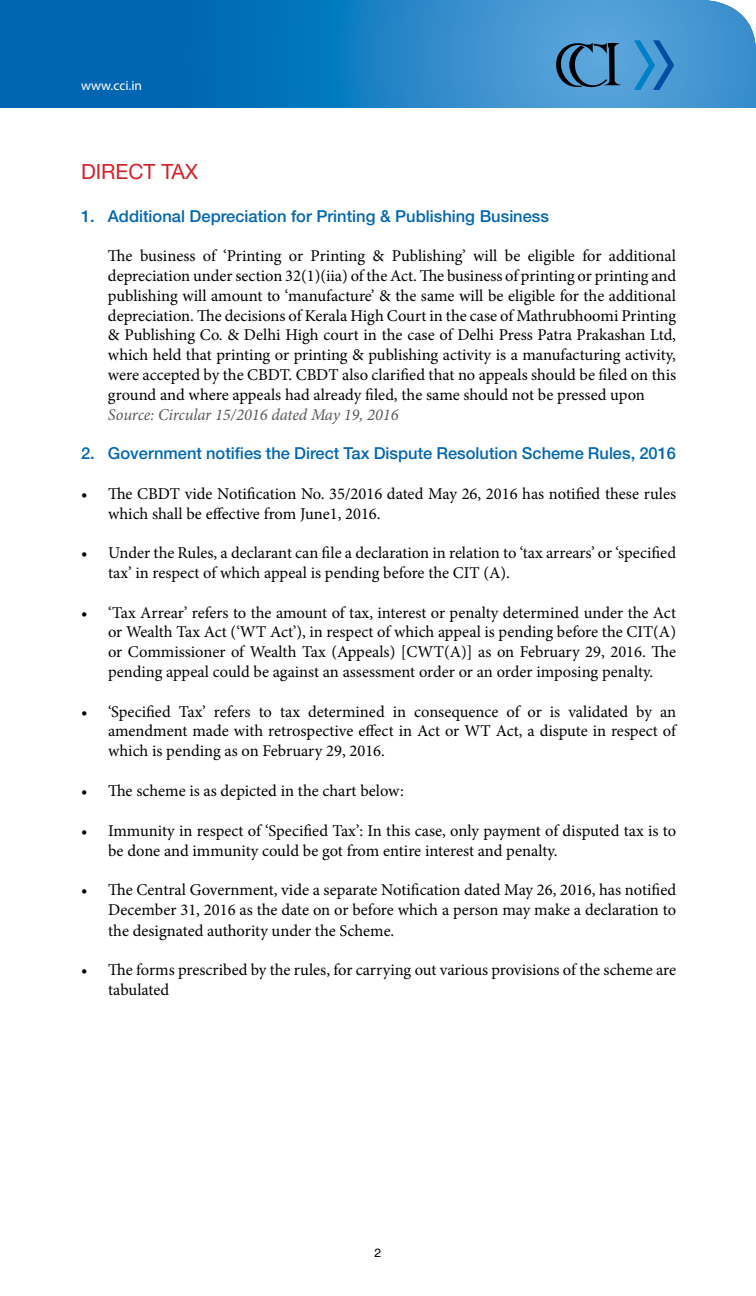
<style>
.page{position:relative;width:756px;height:1296px;background:#fff}
.page>*{position:absolute;margin:0;border:0;box-sizing:border-box;transform-origin:0 0}
.t1{font:21px "Helvetica Neue";color:#d2232a}
.t2{font:16.5px/19.8px "Minion Pro";color:#000;text-align:justify}
.t3{font:500 16.5px "Helvetica Neue";color:#0066b3}
.t4{font:italic 16.5px "Minion Pro";letter-spacing:-.005em;color:#58595b}
.t5{font:13.5px "Myriad Pro";color:#fff}
.t6{font:12px "Helvetica";color:#000}
</style>
<div class="page">
<svg style="left:0;top:0;width:756px;height:108px;background:#207fc3"></svg>
<svg style="left:634px;top:40px;width:40px;height:50px;background:#378ccb"></svg>
<svg style="left:551px;top:42px;width:69px;height:45px;background:#3f779e"></svg>
<p class="t5" style="left:81px;top:77px;width:63px">www.cci.in</p>
<p class="t1" style="left:81px;top:159px;width:119px">DIRECT TAX</p>
<p class="t3" style="left:81px;top:206px;width:470px">1. Additional Depreciation for Printing &amp; Publishing Business</p>
<p class="t2" style="left:108px;top:246px;width:570px">The business of ‘Printing or Printing &amp; Publishing’ will be eligible for additional depreciation under section 32(1)(iia) of the Act. The business of printing or printing and publishing will amount to ‘manufacture’ &amp; the same will be eligible for the additional depreciation. The decisions of Kerala High Court in the case of Mathrubhoomi Printing &amp; Publishing Co. &amp; Delhi High court in the case of Delhi Press Patra Prakashan Ltd, which held that printing or printing &amp; publishing activity is a manufacturing activity, were accepted by the CBDT. CBDT also clarified that no appeals should be filed on this ground and where appeals had already filed, the same should not be pressed upon</p>
<p class="t4" style="left:108px;top:403px;width:292px">Source: Circular 15/2016 dated May 19, 2016</p>
<p class="t3" style="left:81px;top:444px;width:597px">2. Government notifies the Direct Tax Dispute Resolution Scheme Rules, 2016</p>
<p class="t2" style="left:108px;top:484px;width:570px;text-indent:-27px">• The CBDT vide Notification No. 35/2016 dated May 26, 2016 has notified these rules which shall be effective from June1, 2016.</p>
<p class="t2" style="left:108px;top:543px;width:570px;text-indent:-27px">• Under the Rules, a declarant can file a declaration in relation to ‘tax arrears’ or ‘specified tax’ in respect of which appeal is pending before the CIT (A).</p>
<p class="t2" style="left:108px;top:603px;width:570px;text-indent:-27px">• ‘Tax Arrear’ refers to the amount of tax, interest or penalty determined under the Act or Wealth Tax Act (‘WT Act’), in respect of which appeal is pending before the CIT(A) or Commissioner of Wealth Tax (Appeals) [CWT(A)] as on February 29, 2016. The pending appeal could be against an assessment order or an order imposing penalty.</p>
<p class="t2" style="left:108px;top:702px;width:570px;text-indent:-27px">• ‘Specified Tax’ refers to tax determined in consequence of or is validated by an amendment made with retrospective effect in Act or WT Act, a dispute in respect of which is pending as on February 29, 2016.</p>
<p class="t2" style="left:81px;top:781px;width:324px">• The scheme is as depicted in the chart below:</p>
<p class="t2" style="left:108px;top:821px;width:570px;line-height:20.2px;text-indent:-27px">• Immunity in respect of ‘Specified Tax’: In this case, only payment of disputed tax is to be done and immunity could be got from entire interest and penalty.</p>
<p class="t2" style="left:108px;top:880px;width:570px;line-height:20.2px;text-indent:-27px">• The Central Government, vide a separate Notification dated May 26, 2016, has notified December 31, 2016 as the date on or before which a person may make a declaration to the designated authority under the Scheme.</p>
<p class="t2" style="left:108px;top:959px;width:570px;line-height:20.2px;text-indent:-27px">• The forms prescribed by the rules, for carrying out various provisions of the scheme are tabulated</p>
<p class="t6" style="left:375px;top:1246px;width:8px">2</p>
</div>
